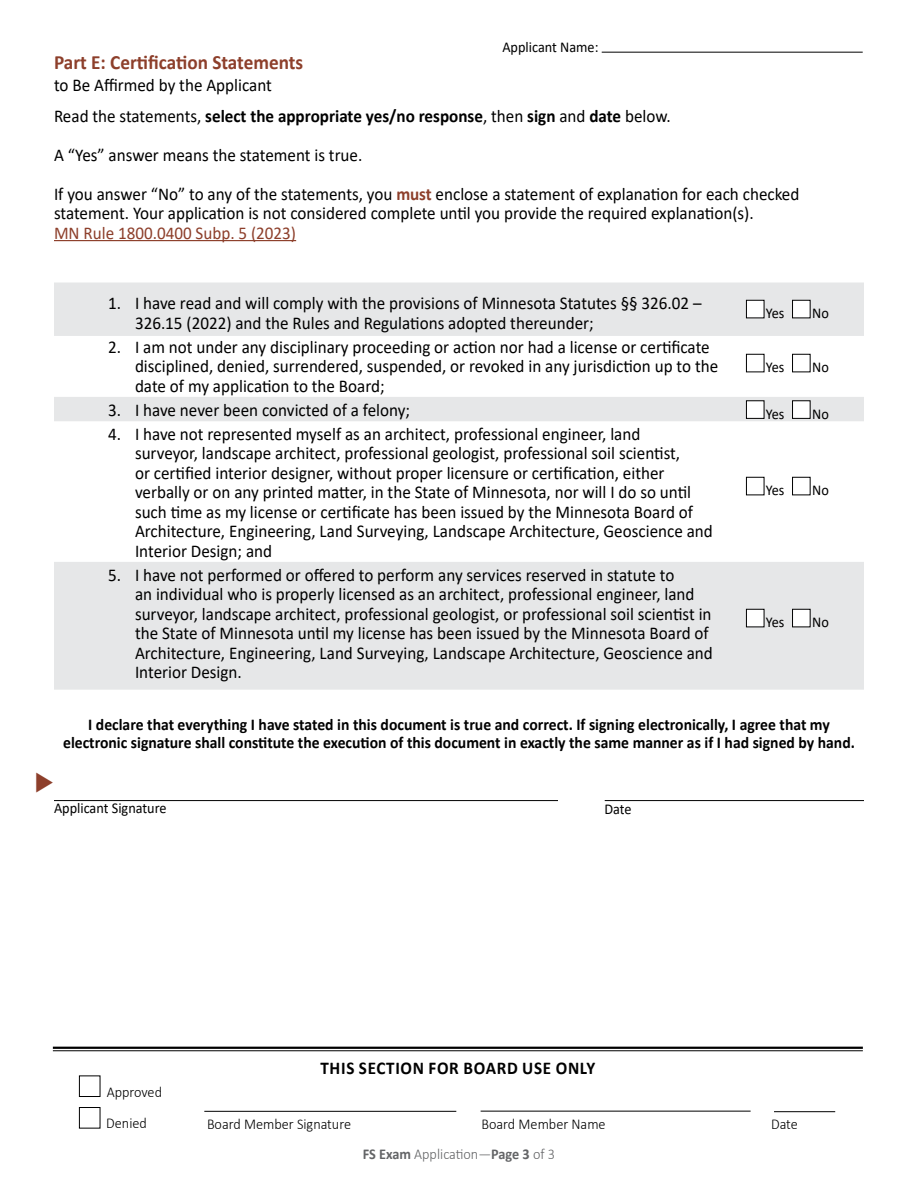
<style>
.page{position:relative;width:918px;height:1188px;background:#fff}
.page>*{position:absolute;margin:0;border:0;box-sizing:border-box;transform-origin:0 0}
.Section{font:700 20.25px "Calibri";color:#8d3f2b;scale:.95 1}
.Body_w_o_indent_w_o_hyphenation{font:18px/19.5px "Calibri";color:#000;scale:.95 1}
.Body_w_o_indent{font:700 18px "Calibri";color:#000;scale:.95 1}
.Body_w_o_indent-2{font:18px "Calibri";color:#000;scale:.95 1}
.Section-2{font:18px "Calibri";color:#000;scale:.95 1}
.Body_w_o_indent-3{font:700 18px "Calibri";letter-spacing:.04em;color:#000;scale:.95 1}
.Body_w_o_indent_-smaller{font:700 16.5px/18px "Calibri";color:#000;text-align:center;scale:.95 1}
.Form_Labels{font:15px "Calibri";color:#000;scale:.95 1}
.t1{font:300 15px/31.7px "Calibri";color:#000;scale:.95 1}
.t2{font:300 15px "Calibri";color:#636466;scale:.95 1}
.s1{font-weight:400}
.s2{font-weight:700;color:#8d3f2b}
.s3{color:#8d3f2b}
.s4{font-weight:700}
</style>
<div class="page">
<svg style="left:54px;top:283px;width:810px;height:407px;fill:#eaebec"></svg>
<div style="left:746px;top:300px;width:18px;height:18px;background:#fff"></div>
<div style="left:746px;top:300px;width:18px;height:18px;border:1px solid #000"></div>
<div style="left:746px;top:401px;width:18px;height:17px;background:#fff"></div>
<div style="left:746px;top:401px;width:18px;height:18px;border:1px solid #000"></div>
<div style="left:746px;top:609px;width:18px;height:18px;background:#fff"></div>
<div style="left:746px;top:609px;width:18px;height:18px;border:1px solid #000"></div>
<div style="left:793px;top:300px;width:17px;height:18px;background:#fff"></div>
<div style="left:792px;top:300px;width:18px;height:18px;border:1px solid #000"></div>
<div style="left:793px;top:401px;width:17px;height:17px;background:#fff"></div>
<div style="left:792px;top:401px;width:18px;height:18px;border:1px solid #000"></div>
<div style="left:793px;top:609px;width:17px;height:18px;background:#fff"></div>
<div style="left:792px;top:609px;width:18px;height:18px;border:1px solid #000"></div>
<hr style="left:54px;top:800px;width:504px;height:1px;background:#000">
<hr style="left:605px;top:800px;width:259px;height:1px;background:#000">
<hr style="left:54px;top:240px;width:242px;height:1px;background:#8d3f2b">
<div style="left:746px;top:354px;width:18px;height:18px;border:1px solid #000"></div>
<div style="left:746px;top:477px;width:18px;height:18px;border:1px solid #000"></div>
<div style="left:792px;top:354px;width:18px;height:18px;border:1px solid #000"></div>
<div style="left:792px;top:477px;width:18px;height:18px;border:1px solid #000"></div>
<hr style="left:602px;top:52px;width:261px;height:1px;background:#000">
<hr style="left:53px;top:1047px;width:810px;height:2px;background:#000">
<hr style="left:53px;top:1050px;width:810px;height:1px;background:#000">
<hr style="left:204px;top:1111px;width:252px;height:1px;background:#000">
<hr style="left:481px;top:1111px;width:270px;height:1px;background:#000">
<hr style="left:774px;top:1111px;width:61px;height:1px;background:#000">
<div style="left:79px;top:1076px;width:21px;height:21px;border:1px solid #000"></div>
<div style="left:79px;top:1107px;width:21px;height:21px;border:1px solid #000"></div>
<h3 class="Section" style="left:54px;top:48px;width:264px">Part E: Certification Statements</h3>
<h3 class="Section-2" style="left:54px;top:72px;width:231px">to Be Affirmed by the Applicant</h3>
<p class="Form_Labels" style="left:502px;top:37px;width:103px">Applicant Name:</p>
<p class="Body_w_o_indent" style="left:54px;top:103px;width:651px"><span class="s1">Read the statements,</span> select the appropriate yes/no response<span class="s1">, then</span> sign <span class="s1">and</span> date <span class="s1">below.</span></p>
<p class="Body_w_o_indent-2" style="left:54px;top:142px;width:326px">A “Yes” answer means the statement is true.</p>
<p class="Body_w_o_indent_w_o_hyphenation" style="left:54px;top:183px;width:786px">If you answer “No” to any of the statements, you <span class="s2">must</span> enclose a statement of explanation for each checked statement. Your application is not considered complete until you provide the required explanation(s).<br><span class="s3">MN Rule 1800.0400 Subp. 5 (2023)</span></p>
<p class="Body_w_o_indent_w_o_hyphenation" style="left:135px;top:293px;width:598px;text-indent:-27px">1. I have read and will comply with the provisions of Minnesota Statutes §§ 326.02 –<br>326.15 (2022) and the Rules and Regulations adopted thereunder;</p>
<p class="Body_w_o_indent_w_o_hyphenation" style="left:135px;top:336px;width:616px;text-indent:-27px">2. I am not under any disciplinary proceeding or action nor had a license or certificate disciplined, denied, surrendered, suspended, or revoked in any jurisdiction up to the date of my application to the Board;</p>
<p class="Body_w_o_indent_w_o_hyphenation" style="left:108px;top:399px;width:320px">3. I have never been convicted of a felony;</p>
<p class="Body_w_o_indent_w_o_hyphenation" style="left:135px;top:423px;width:610px;text-indent:-27px">4. I have not represented myself as an architect, professional engineer, land<br>surveyor, landscape architect, professional geologist, professional soil scientist,<br>or certified interior designer, without proper licensure or certification, either verbally or on any printed matter, in the State of Minnesota, nor will I do so until such time as my license or certificate has been issued by the Minnesota Board of Architecture, Engineering, Land Surveying, Landscape Architecture, Geoscience and Interior Design; and</p>
<p class="Body_w_o_indent_w_o_hyphenation" style="left:135px;top:564px;width:610px;text-indent:-27px">5. I have not performed or offered to perform any services reserved in statute to<br>an individual who is properly licensed as an architect, professional engineer, land surveyor, landscape architect, professional geologist, or professional soil scientist in the State of Minnesota until my license has been issued by the Minnesota Board of Architecture, Engineering, Land Surveying, Landscape Architecture, Geoscience and Interior Design.</p>
<p class="Form_Labels" style="left:766px;top:303px;width:21px">Yes</p>
<p class="Form_Labels" style="left:812px;top:303px;width:19px">No</p>
<p class="Form_Labels" style="left:766px;top:357px;width:21px">Yes</p>
<p class="Form_Labels" style="left:766px;top:403px;width:21px">Yes</p>
<p class="Form_Labels" style="left:812px;top:357px;width:19px">No</p>
<p class="Form_Labels" style="left:812px;top:403px;width:19px">No</p>
<p class="Form_Labels" style="left:766px;top:480px;width:21px">Yes</p>
<p class="Form_Labels" style="left:812px;top:480px;width:19px">No</p>
<p class="Form_Labels" style="left:766px;top:612px;width:21px">Yes</p>
<p class="Form_Labels" style="left:812px;top:612px;width:19px">No</p>
<p class="Body_w_o_indent_-smaller" style="left:63px;top:716px;width:835px">I declare that everything I have stated in this document is true and correct. If signing electronically, I agree that my electronic signature shall constitute the execution of this document in exactly the same manner as if I had signed by hand.</p>
<p class="Form_Labels" style="left:54px;top:798px;width:120px">Applicant Signature</p>
<p class="Form_Labels" style="left:604px;top:798px;width:30px">Date</p>
<p class="t1" style="left:106px;top:1076px;width:60px">Approved<br>Denied</p>
<p class="Body_w_o_indent-3" style="left:321px;top:1055px;width:291px">THIS SECTION FOR BOARD USE ONLY</p>
<p class="t1" style="left:207px;top:1108px;width:153px">Board Member Signature</p>
<p class="t1" style="left:482px;top:1108px;width:132px">Board Member Name</p>
<p class="t1" style="left:771px;top:1108px;width:30px">Date</p>
<p class="t2" style="left:363px;top:1144px;width:204px"><span class="s4">FS Exam</span> Application—<span class="s4">Page 3</span> of 3</p>
</div>
